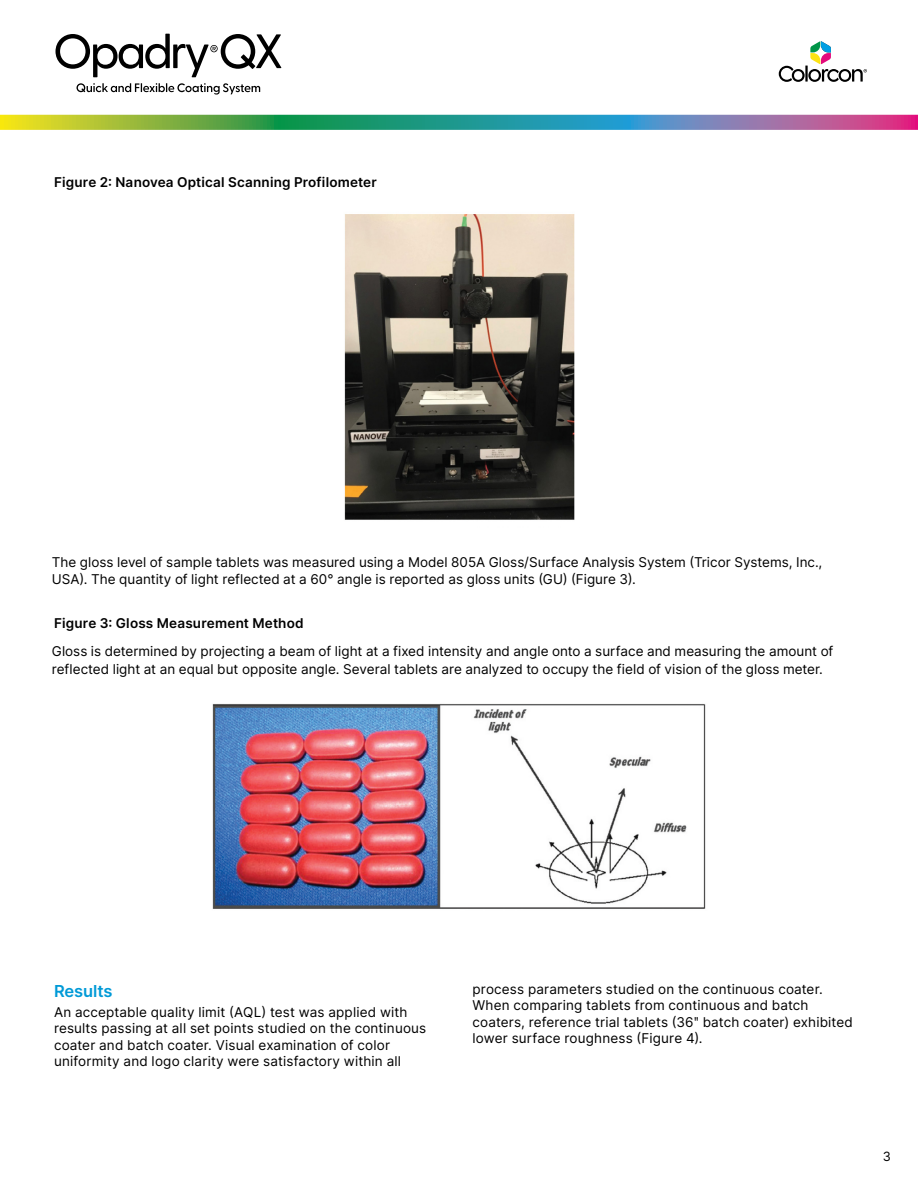
<style>
.page{position:relative;width:918px;height:1188px;background:#fff}
.page>*{position:absolute;margin:0;border:0;box-sizing:border-box;transform-origin:0 0}
.t1{font:600 16.5px "Inter";letter-spacing:-.005em;color:#009ad7}
.Body_9pt{font:13.5px/16.5px "Inter";letter-spacing:.005em;color:#000}
.Body_9pt-2{font:600 13.5px "Inter";letter-spacing:.015em;color:#000}
.Table_bdy{font:12.75px "Inter";color:#000}
</style>
<div class="page">
<img style="left:344px;top:214px;width:231px;height:306px">
<img style="left:212px;top:703px;width:494px;height:206px">
<svg style="left:76px;top:83px;width:184px;height:12px"></svg>
<svg style="left:56px;top:34px;width:225px;height:43px"></svg>
<svg style="left:0;top:115px;width:918px;height:15px;background:#68957d"></svg>
<svg style="left:779px;top:41px;width:88px;height:41px"></svg>
<p class="Body_9pt-2" style="left:54px;top:172px;width:324px">Figure 2: Nanovea Optical Scanning Profilometer</p>
<p class="Body_9pt" style="left:52px;top:553px;width:772px;line-height:17.2px">The gloss level of sample tablets was measured using a Model 805A Gloss/Surface Analysis System (Tricor Systems, Inc.,<br>USA). The quantity of light reflected at a 60° angle is reported as gloss units (GU) (Figure 3).</p>
<p class="Body_9pt-2" style="left:54px;top:613px;width:251px">Figure 3: Gloss Measurement Method</p>
<p class="Body_9pt" style="left:52px;top:643px;width:783px;line-height:17.2px">Gloss is determined by projecting a beam of light at a fixed intensity and angle onto a surface and measuring the amount of reflected light at an equal but opposite angle. Several tablets are analyzed to occupy the field of vision of the gloss meter.</p>
<h1 class="t1" style="left:54px;top:979px;width:60px">Results</h1>
<p class="Body_9pt" style="left:54px;top:1003px;width:374px">An acceptable quality limit (AQL) test was applied with results passing at all set points studied on the continuous coater and batch coater. Visual examination of color uniformity and logo clarity were satisfactory within all</p>
<p class="Body_9pt" style="left:472px;top:981px;width:382px">process parameters studied on the continuous coater.<br>When comparing tablets from continuous and batch coaters, reference trial tablets (36ʺ batch coater) exhibited lower surface roughness (Figure 4).</p>
<p class="Table_bdy" style="left:883px;top:1147px;width:10px">3</p>
</div>
